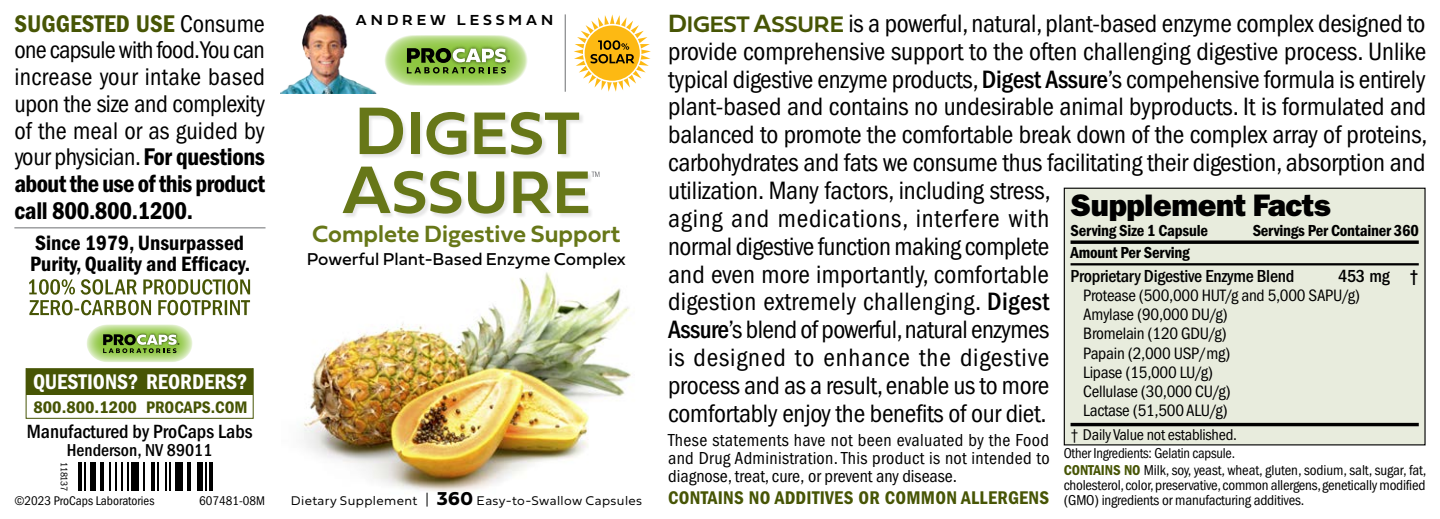
<style>
.page{position:relative;width:1440px;height:519px;background:#fff}
.page>*{position:absolute;margin:0;border:0;box-sizing:border-box;transform-origin:0 0}
.t1{font:700 62.6px/58.8px "Fieldwork Hum Demi";letter-spacing:.01em;color:#677718}
.t2{font:31.2px "ITC Franklin Gothic Std Hvy";letter-spacing:-.015em;color:#000}
.t3{font:condensed 26px/27.8px "ITC Franklin Gothic Std";letter-spacing:-.01em;color:#000}
.t4{font:condensed 25px/26.8px "ITC Franklin Gothic Std";letter-spacing:-.015em;color:#000;text-align:justify}
.t5{font:25px/26.8px "ITC Franklin Gothic Std Dm Cd";letter-spacing:-.025em;color:#000}
.t6{font:25px "ITC Franklin Gothic Std Dm Cd";color:#475505}
.t7{font:700 24.4px "Fieldwork Hum Demi";color:#677718}
.t8{font:600 condensed 22px "Franklin Gothic";color:#fff}
.t9{font:21.4px/21px "ITC Franklin Gothic Std Dm Cd";color:#000}
.t10{font:500 condensed 19.8px "ITC Franklin Gothic Std";color:#000}
.t11{font:19px "ITC Franklin Gothic Std Dm Cd";letter-spacing:.015em;color:#475505}
.t12{font:condensed 18px/18px "ITC Franklin Gothic Std";color:#000;text-align:justify}
.t13{font:500 condensed 18px "ITC Franklin Gothic Std";letter-spacing:-.015em;color:#000}
.t14{font:17.8px "Fieldwork Hum";color:#000}
.t15{font:500 condensed 17.8px "ITC Franklin Gothic Std";color:#000}
.t16{font:600 condensed 17.2px "Franklin Gothic";color:#475505;scale:1.07 1}
.t17{font:condensed 17px/19.2px "ITC Franklin Gothic Std";letter-spacing:-.015em;color:#000}
.t18{font:16.6px "ITC Franklin Gothic Std Dm Cd";letter-spacing:-.015em;color:#000}
.t19{font:condensed 16.2px "ITC Franklin Gothic Std";letter-spacing:-.015em;color:#000}
.t20{font:15.2px "Fieldwork Geo Demibold";letter-spacing:.25em;color:#000}
.t21{font:condensed 14.8px/16.6px "ITC Franklin Gothic Std";letter-spacing:-.015em;color:#000}
.t22{font:13.2px "Fieldwork Hum Light";letter-spacing:.03em;color:#000}
.t23{font:condensed 13px "ITC Franklin Gothic Std";color:#000}
.t24{font:condensed 10px "ITC Franklin Gothic Std";letter-spacing:-.015em;color:#000}
.s1{font-family:"ITC Franklin Gothic Std";font-stretch:condensed;color:#000}
.s2{font-family:"ITC Franklin Gothic Std Dm Cd";font-stretch:normal}
.s3{font-family:"Fieldwork Hum Demi";font-weight:700;font-stretch:normal;color:#475505}
.s4{font-family:"Fieldwork Hum Demi";font-weight:700;font-stretch:normal;font-size:23.4px;color:#475505}
.s5{font-weight:500}
.s6{font-size:70px}
.s7{font-family:"ITC Franklin Gothic Std Dm Cd";font-stretch:normal;color:#475505}
.s8{font-family:"Fieldwork Hum";font-weight:700;font-size:19.4px}
</style>
<div class="page">
<img style="left:303px;top:263px;width:328px;height:229px">
<div style="left:343px;top:109px;width:250px;height:110px;background:#000;opacity:.1"></div>
<svg style="left:592px;top:171px;width:7px;height:6px"></svg>
<img style="left:280px;top:14px;width:96px;height:79px">
<hr style="left:565px;top:14px;width:1px;height:78px;background:#6d6e71">
<svg style="left:385px;top:35px;width:143px;height:51px;background:#a2c276"></svg>
<svg style="left:574px;top:14px;width:77px;height:78px"></svg>
<div style="left:1064px;top:188px;width:361px;height:256px;background:#e8ecdd"></div>
<svg style="left:1071px;top:240px;width:348px;height:4px"></svg>
<hr style="left:1071px;top:263px;width:348px;height:2px;background:#000">
<svg style="left:1071px;top:422px;width:348px;height:4px"></svg>
<div style="left:1064px;top:187px;width:362px;height:258px;border:1px solid #000"></div>
<hr style="left:78px;top:462px;width:4px;height:29px;background:#000">
<hr style="left:84px;top:462px;width:2px;height:29px;background:#000">
<div style="left:90px;top:462px;width:6px;height:29px;background:#000"></div>
<hr style="left:100px;top:462px;width:4px;height:29px;background:#000">
<hr style="left:109px;top:462px;width:2px;height:29px;background:#000">
<hr style="left:115px;top:462px;width:2px;height:29px;background:#000">
<hr style="left:121px;top:462px;width:2px;height:29px;background:#000">
<hr style="left:127px;top:462px;width:2px;height:29px;background:#000">
<div style="left:131px;top:462px;width:8px;height:29px;background:#000"></div>
<hr style="left:143px;top:462px;width:2px;height:29px;background:#000">
<hr style="left:151px;top:462px;width:4px;height:29px;background:#000">
<hr style="left:157px;top:462px;width:2px;height:29px;background:#000">
<hr style="left:165px;top:462px;width:2px;height:29px;background:#000">
<hr style="left:169px;top:462px;width:2px;height:29px;background:#000">
<div style="left:175px;top:462px;width:8px;height:29px;background:#000"></div>
<hr style="left:187px;top:462px;width:4px;height:29px;background:#000">
<div style="left:197px;top:462px;width:6px;height:29px;background:#000"></div>
<hr style="left:205px;top:462px;width:2px;height:29px;background:#000">
<hr style="left:209px;top:462px;width:4px;height:29px;background:#000">
<hr style="left:14px;top:227px;width:252px;height:1px;background:#6d6e71">
<svg style="left:29px;top:300px;width:221px;height:15px"></svg>
<svg style="left:29px;top:279px;width:221px;height:15px"></svg>
<svg style="left:87px;top:324px;width:106px;height:38px;background:#a8c680"></svg>
<div style="left:26px;top:369px;width:227px;height:25px;background:#475505"></div>
<div style="left:26px;top:368px;width:228px;height:50px;border:1px solid #475505"></div>
<p class="t6" style="left:14px;top:9px;width:252px">SUGGESTED USE <span class="s1">Consume</span></p>
<p class="t4" style="left:14px;top:37px;width:252px">one capsule with food. You can increase your intake based upon the size and complexity of the meal or as guided by your physician. <span class="s2">For questions</span></p>
<p class="t5" style="left:14px;top:170px;width:252px">about the use of this product call 800.800.1200.</p>
<p class="t9" style="left:30px;top:232px;width:221px">Since 1979, Unsurpassed<br>Purity, Quality and Efficacy.</p>
<p class="t8" style="left:33px;top:369px;width:216px">QUESTIONS? REORDERS?</p>
<p class="t16" style="left:34px;top:397px;width:202px">800.800.1200 PROCAPS.COM</p>
<p class="t10" style="left:27px;top:420px;width:227px">Manufactured by ProCaps Labs</p>
<p class="t15" style="left:67px;top:439px;width:147px">Henderson, NV 89011</p>
<p class="t24" style="left:70px;top:461px;width:31px;rotate:90deg">118137</p>
<p class="t23" style="left:14px;top:492px;width:142px">©2023 ProCaps Laboratories</p>
<p class="t23" style="left:199px;top:492px;width:67px">607481-08M</p>
<p class="t20" style="left:356px;top:8px;width:199px">ANDREW LESSMAN</p>
<p class="t3" style="left:668px;top:10px;width:761px"><span class="s3">D</span><span class="s4">IGEST</span> <span class="s3">A</span><span class="s4">SSURE</span> is a powerful, natural, plant-based enzyme complex designed to provide comprehensive support to the often challenging digestive process. Unlike typical digestive enzyme products, <span class="s5">Digest Assure</span>’s compehensive formula is entirely plant-based and contains no undesirable animal byproducts. It is formulated and balanced to promote the comfortable break down of the complex array of proteins, carbohydrates and fats we consume thus facilitating their digestion, absorption and utilization. Many factors, including stress,<br>aging and medications, interfere with<br>normal digestive function making complete<br>and even more importantly, comfortable<br>digestion extremely challenging. <span class="s5">Digest<br>Assure</span>’s blend of powerful, natural enzymes<br>is designed to enhance the digestive<br>process and as a result, enable us to more<br>comfortably enjoy the benefits of our diet.</p>
<p class="t12" style="left:668px;top:430px;width:383px">These statements have not been evaluated by the Food and Drug Administration. This product is not intended to diagnose, treat, cure, or prevent any disease.</p>
<p class="t11" style="left:668px;top:487px;width:383px">CONTAINS NO ADDITIVES OR COMMON ALLERGENS</p>
<h1 class="t1" style="left:342px;top:101px;width:250px"><span class="s6">D</span>IGEST<br><span class="s6">A</span>SSURE</h1>
<p class="t7" style="left:312px;top:215px;width:310px">Complete Digestive Support</p>
<p class="t14" style="left:307px;top:245px;width:321px">Powerful Plant-Based Enzyme Complex</p>
<p class="t2" style="left:1071px;top:187px;width:262px">Supplement Facts</p>
<p class="t18" style="left:1071px;top:220px;width:139px">Serving Size 1 Capsule</p>
<p class="t18" style="left:1253px;top:220px;width:168px">Servings Per Container 360</p>
<p class="t18" style="left:1071px;top:243px;width:121px">Amount Per Serving</p>
<p class="t13" style="left:1071px;top:265px;width:225px">Proprietary Digestive Enzyme Blend</p>
<p class="t13" style="left:1338px;top:265px;width:82px">453 mg †</p>
<p class="t17" style="left:1083px;top:285px;width:278px">Protease (500,000 HUT/g and 5,000 SAPU/g)<br>Amylase (90,000 DU/g)<br>Bromelain (120 GDU/g)<br>Papain (2,000 USP/mg)<br>Lipase (15,000 LU/g)<br>Cellulase (30,000 CU/g)<br>Lactase (51,500 ALU/g)</p>
<p class="t19" style="left:1071px;top:425px;width:168px">† Daily Value not established.</p>
<p class="t21" style="left:1064px;top:445px;width:364px">Other Ingredients: Gelatin capsule.<br><span class="s7">CONTAINS NO</span> Milk, soy, yeast, wheat, gluten, sodium, salt, sugar, fat,</p>
<p class="t21" style="left:1064px;top:477px;width:363px;line-height:14.8px">cholesterol, color, preservative, common allergens, genetically modified (GMO) ingredients or manufacturing additives.</p>
<p class="t22" style="left:291px;top:489px;width:353px">Dietary Supplement | <span class="s8">360</span> Easy-to-Swallow Capsules</p>
</div>
